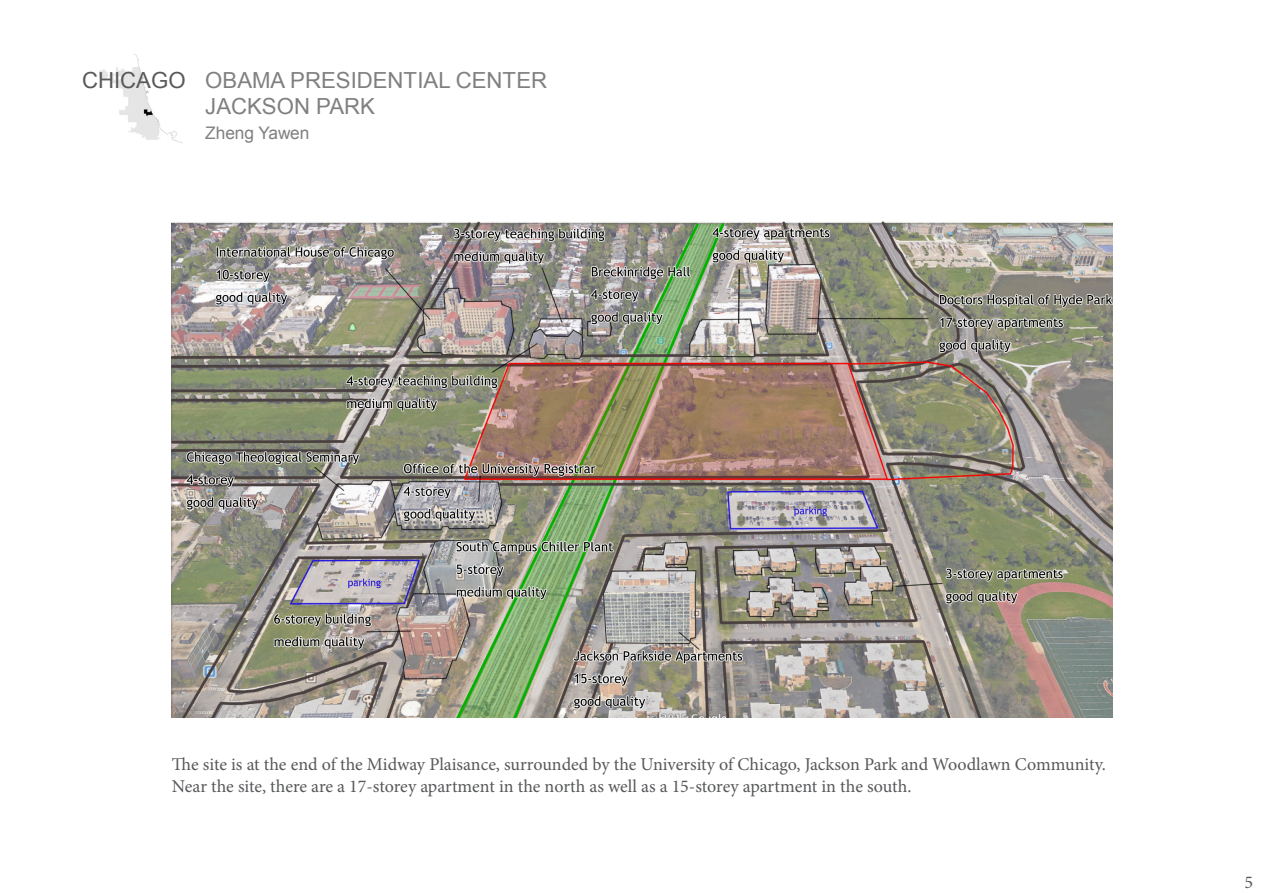
<style>
.page{position:relative;width:1263px;height:893px;background:#fff}
.page>*{position:absolute;margin:0;border:0;box-sizing:border-box;transform-origin:0 0}
.t1{font:22.2px/26.5px "Arial";color:#808080}
.t2{font:18px/21.6px "Minion Pro";letter-spacing:-.005em;color:#57585a}
.t3{font:17.25px "Arial";color:#808080}
.s1{color:#595959}
</style>
<div class="page">
<img style="left:99px;top:54px;width:84px;height:90px">
<img style="left:172px;top:221px;width:940px;height:497px">
<p class="t1" style="left:205px;top:67px;width:343px;text-indent:-123px"><span class="s1">CHICAGO</span> OBAMA PRESIDENTIAL CENTER<br>JACKSON PARK</p>
<p class="t3" style="left:205px;top:121px;width:106px">Zheng Yawen</p>
<p class="t2" style="left:172px;top:753px;width:935px">The site is at the end of the Midway Plaisance, surrounded by the University of Chicago, Jackson Park and Woodlawn Community.<br>Near the site, there are a 17-storey apartment in the north as well as a 15-storey apartment in the south.</p>
<p class="t2" style="left:1244px;top:871px;width:10px">5</p>
</div>
